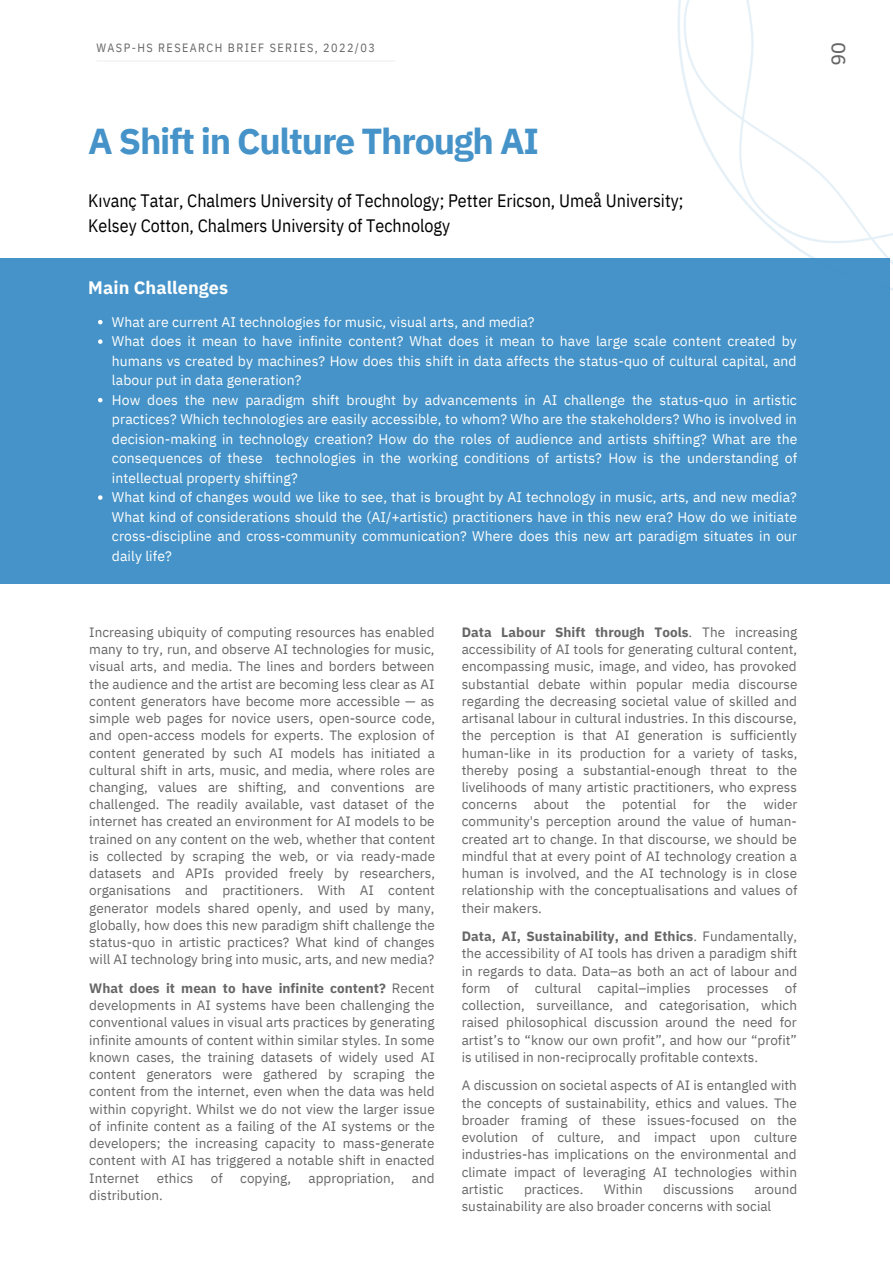
<style>
.page{position:relative;width:893px;height:1264px;background:#fff}
.page>*{position:absolute;margin:0;border:0;box-sizing:border-box;transform-origin:0 0}
.t1{font:700 36px "IBM Plex Sans";letter-spacing:-.035em;color:#4593c8}
.t2{font:19.8px "Clear Sans";color:#666}
.t3{font:18px/24.8px "IBM Plex Sans Cond";color:#000}
.t4{font:700 18px "IBM Plex Sans";letter-spacing:.005em;color:#fff}
.t5{font:13.95px/19.5px "IBM Plex Sans";letter-spacing:.005em;color:#fff}
.t6{font:13.5px/17.2px "IBM Plex Sans";color:#666;text-align:justify}
.t7{font:12px "IBM Plex Sans Cond";letter-spacing:.12em;color:#666}
.s1{font-weight:700}
</style>
<div class="page">
<div style="left:0;top:258px;width:890px;height:325px;background:#4593c8"></div>
<svg style="left:98px;top:320px;width:4px;height:4px"></svg>
<svg style="left:98px;top:339px;width:4px;height:5px"></svg>
<svg style="left:98px;top:398px;width:4px;height:4px"></svg>
<svg style="left:98px;top:495px;width:4px;height:5px"></svg>
<img style="left:677px;top:0;width:215px;height:290px">
<hr style="left:97px;top:60px;width:298px;height:2px;background:#d9d9d9">
<p class="t7" style="left:96px;top:40px;width:280px">WASP-HS RESEARCH BRIEF SERIES, 2022/03</p>
<h1 class="t1" style="left:88px;top:117px;width:452px">A Shift in Culture Through AI</h1>
<h3 class="t3" style="left:88px;top:188px;width:596px">Kıvanç Tatar, Chalmers University of Technology; Petter Ericson, Umeå University;<br>Kelsey Cotton, Chalmers University of Technology</h3>
<h3 class="t4" style="left:88px;top:276px;width:141px">Main Challenges</h3>
<p class="t5" style="left:112px;top:312px;width:686px">What are current AI technologies for music, visual arts, and media?<br>What does it mean to have infinite content? What does it mean to have large scale content created by humans vs created by machines? How does this shift in data affects the status-quo of cultural capital, and labour put in data generation?<br>How does the new paradigm shift brought by advancements in AI challenge the status-quo in artistic practices? Which technologies are easily accessible, to whom? Who are the stakeholders? Who is involved in decision-making in technology creation? How do the roles of audience and artists shifting? What are the consequences of these technologies in the working conditions of artists? How is the understanding of intellectual property shifting?<br>What kind of changes would we like to see, that is brought by AI technology in music, arts, and new media?<br>What kind of considerations should the (AI/+artistic) practitioners have in this new era? How do we initiate cross-discipline and cross-community communication? Where does this new art paradigm situates in our daily life?</p>
<p class="t6" style="left:89px;top:623px;width:347px">Increasing ubiquity of computing resources has enabled many to try, run, and observe AI technologies for music, visual arts, and media. The lines and borders between the audience and the artist are becoming less clear as AI content generators have become more accessible — as simple web pages for novice users, open-source code, and open-access models for experts. The explosion of content generated by such AI models has initiated a cultural shift in arts, music, and media, where roles are changing, values are shifting, and conventions are challenged. The readily available, vast dataset of the internet has created an environment for AI models to be trained on any content on the web, whether that content is collected by scraping the web, or via ready-made datasets and APIs provided freely by researchers, organisations and practitioners. With AI content generator models shared openly, and used by many, globally, how does this new paradigm shift challenge the status-quo in artistic practices? What kind of changes will AI technology bring into music, arts, and new media?</p>
<p class="t6" style="left:89px;top:979px;width:347px"><span class="s1">What does it mean to have infinite content?</span> Recent developments in AI systems have been challenging the conventional values in visual arts practices by generating infinite amounts of content within similar styles. In some known cases, the training datasets of widely used AI content generators were gathered by scraping the content from the internet, even when the data was held within copyright. Whilst we do not view the larger issue of infinite content as a failing of the AI systems or the developers; the increasing capacity to mass-generate content with AI has triggered a notable shift in enacted Internet</p>
<p class="t6" style="left:157px;top:1168px;width:38px">ethics</p>
<p class="t6" style="left:211px;top:1168px;width:13px">of</p>
<p class="t6" style="left:240px;top:1168px;width:52px">copying,</p>
<p class="t6" style="left:308px;top:1168px;width:87px">appropriation,</p>
<p class="t6" style="left:412px;top:1168px;width:24px">and</p>
<p class="t6" style="left:89px;top:1186px;width:75px">distribution.</p>
<p class="t6" style="left:461px;top:623px;width:337px"><span class="s1">Data Labour Shift through Tools</span>. The increasing accessibility of AI tools for generating cultural content, encompassing music, image, and video, has provoked substantial debate within popular media discourse regarding the decreasing societal value of skilled and artisanal labour in cultural industries. In this discourse, the perception is that AI generation is sufficiently human-like in its production for a variety of tasks, thereby posing a substantial-enough threat to the livelihoods of many artistic practitioners, who express concerns about the potential for the wider community's perception around the value of human&shy;created art to change. In that discourse, we should be mindful that at every point of AI technology creation a human is involved, and the AI technology is in close relationship with the conceptualisations and values of their makers.</p>
<p class="t6" style="left:461px;top:927px;width:337px"><span class="s1">Data, AI, Sustainability, and Ethics</span>. Fundamentally, the accessibility of AI tools has driven a paradigm shift in regards to data. Data–as both an act of labour and form of cultural capital–implies processes of collection, surveillance, and categorisation, which raised philosophical discussion around the need for artist’s to “know our own profit”, and how our “profit” is utilised in non-reciprocally profitable contexts.</p>
<p class="t6" style="left:461px;top:1076px;width:337px">A discussion on societal aspects of AI is entangled with the concepts of sustainability, ethics and values. The broader framing of these issues-focused on the evolution of culture, and impact upon culture industries-has implications on the environmental and climate impact of leveraging AI technologies within artistic</p>
<p class="t6" style="left:461px;top:1180px;width:337px;text-indent:293px">around sustainability are also broader concerns with social</p>
<p class="t6" style="left:524px;top:1180px;width:61px">practices.</p>
<p class="t6" style="left:604px;top:1180px;width:40px">Within</p>
<p class="t6" style="left:663px;top:1180px;width:72px">discussions</p>
<h2 class="t2" style="left:853px;top:42px;width:25px;rotate:90deg">06</h2>
</div>
